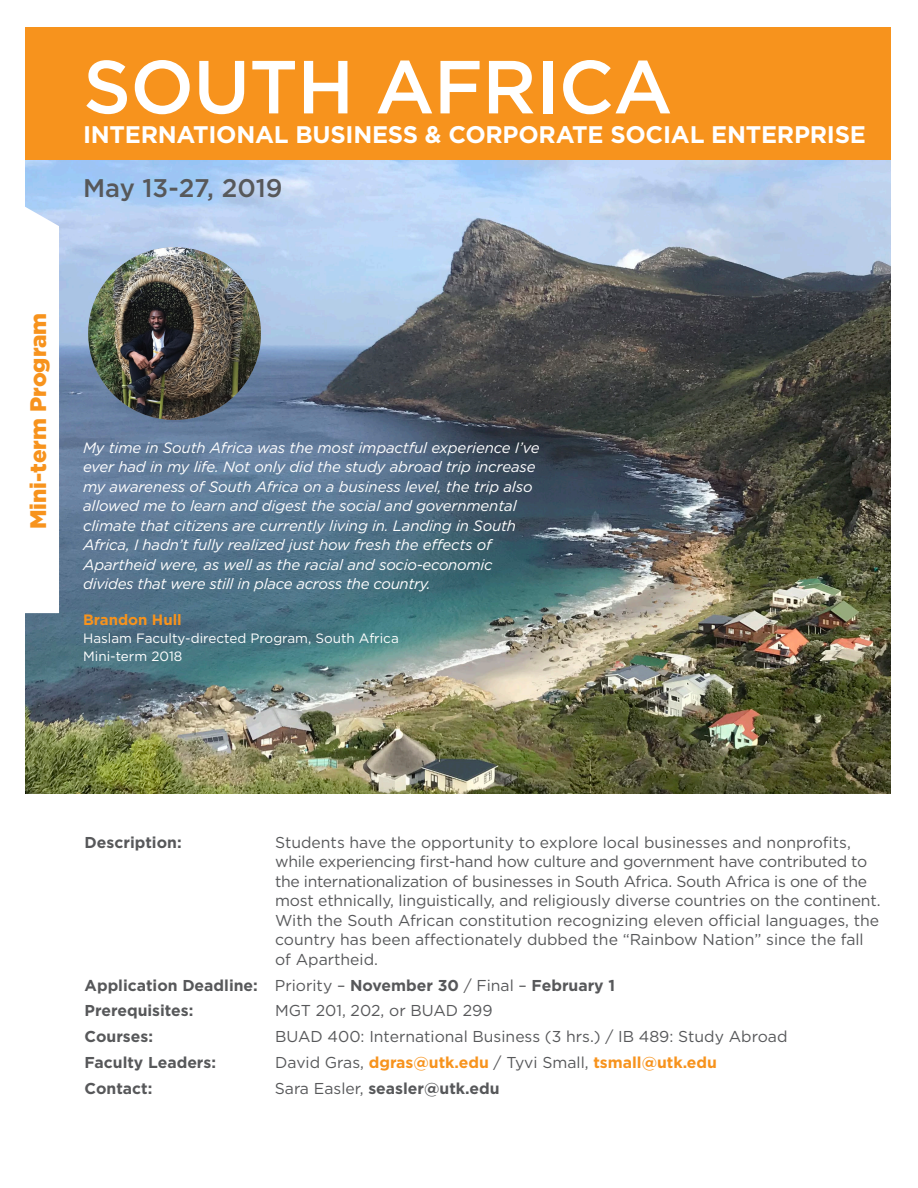
<style>
.page{position:relative;width:918px;height:1188px;background:#fff}
.page>*{position:absolute;margin:0;border:0;box-sizing:border-box;transform-origin:0 0}
.t1{font:500 75px "Gotham";letter-spacing:-.01em;color:#fff}
.t2{font:500 25.5px "Gotham";color:#57585a}
.t3{font:700 24px "Gotham";letter-spacing:-.01em;color:#fff}
.t4{font:900 22.5px "Gotham";color:#f7931d}
.t5{font:15.75px/19.5px "Gotham";letter-spacing:-.01em;color:#57585a}
.t6{font:700 15.75px "Gotham";color:#57585a}
.t7{font:700 15.75px "Gotham";color:#f7931d}
.t8{font:italic 15px/19.5px "Gotham";letter-spacing:-.01em;color:#fff}
.t9{font:700 15px "Gotham";color:#f7931d}
.t10{font:13.5px "Gotham";color:#fff}
.s1{font-weight:400}
.s2{font-weight:400;color:#57585a}
</style>
<div class="page">
<img style="left:25px;top:160px;width:866px;height:634px">
<div style="left:0;top:0;width:918px;height:160px;background:#f7931d"></div>
<img style="left:88px;top:247px;width:173px;height:173px;border-radius:86px">
<div style="left:0;top:0;width:24px;height:1188px;background:#fff"></div>
<svg style="left:25px;top:192px;width:34px;height:421px"></svg>
<div style="left:0;top:0;width:918px;height:27px;background:#fff"></div>
<div style="left:891px;top:25px;width:27px;height:852px;background:#fff"></div>
<p class="t1" style="left:83px;top:38px;width:591px">SOUTH AFRICA</p>
<p class="t3" style="left:83px;top:119px;width:784px">INTERNATIONAL BUSINESS &amp; CORPORATE SOCIAL ENTERPRISE</p>
<p class="t2" style="left:83px;top:171px;width:201px">May 13-27, 2019</p>
<p class="t4" style="left:23px;top:529px;width:218px;rotate:-90deg">Mini-term Program</p>
<p class="t8" style="left:83px;top:438px;width:458px">My time in South Africa was the most impactful experience I’ve ever had in my life. Not only did the study abroad trip increase my awareness of South Africa on a business level, the trip also allowed me to learn and digest the social and governmental climate that citizens are currently living in. Landing in South Africa, I hadn’t fully realized just how fresh the effects of Apartheid were, as well as the racial and socio-economic divides that were still in place across the country.</p>
<p class="t9" style="left:83px;top:610px;width:100px">Brandon Hull</p>
<p class="t10" style="left:83px;top:630px;width:317px">Haslam Faculty-directed Program, South Africa</p>
<p class="t10" style="left:83px;top:648px;width:101px">Mini-term 2018</p>
<p class="t6" style="left:85px;top:832px;width:99px">Description:</p>
<p class="t5" style="left:275px;top:832px;width:607px">Students have the opportunity to explore local businesses and nonprofits, while experiencing first-hand how culture and government have contributed to the internationalization of businesses in South Africa. South Africa is one of the most ethnically, linguistically, and religiously diverse countries on the continent.<br>With the South African constitution recognizing eleven official languages, the country has been affectionately dubbed the “Rainbow Nation” since the fall of Apartheid.</p>
<p class="t6" style="left:85px;top:975px;width:532px">Application Deadline: <span class="s1">Priority –</span> November 30 <span class="s1">/ Final –</span> February 1</p>
<p class="t6" style="left:85px;top:1000px;width:110px">Prerequisites:</p>
<p class="t5" style="left:275px;top:1001px;width:219px">MGT 201, 202, or BUAD 299</p>
<p class="t6" style="left:85px;top:1026px;width:70px">Courses:</p>
<p class="t5" style="left:275px;top:1027px;width:514px">BUAD 400: International Business (3 hrs.) / IB 489: Study Abroad</p>
<p class="t6" style="left:85px;top:1052px;width:133px">Faculty Leaders:</p>
<p class="t7" style="left:275px;top:1052px;width:443px"><span class="s2">David Gras,</span> dgras@utk.edu <span class="s2">/ Tyvi Small,</span> tsmall@utk.edu</p>
<p class="t6" style="left:85px;top:1078px;width:69px">Contact:</p>
<p class="t6" style="left:275px;top:1078px;width:226px"><span class="s1">Sara Easler,</span> seasler@utk.edu</p>
</div>
